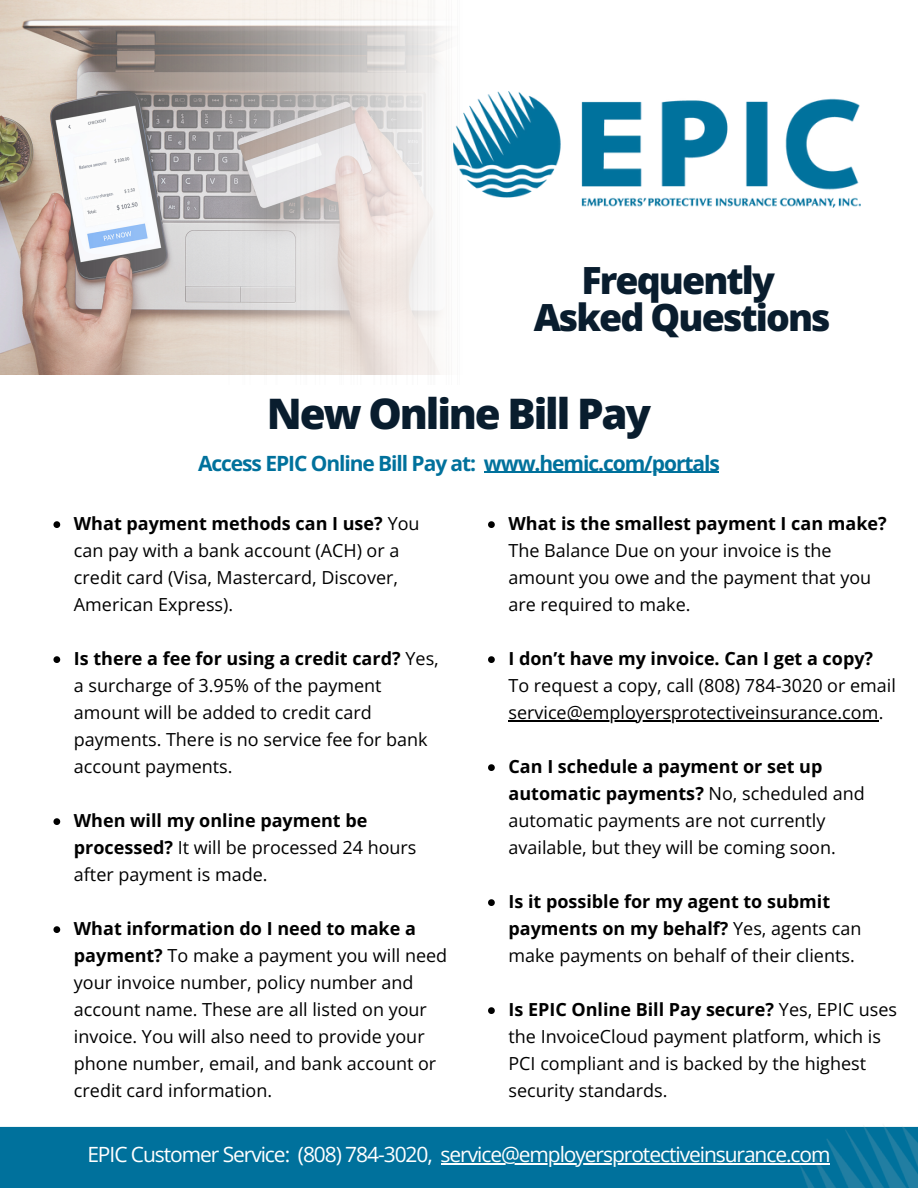
<style>
.page{position:relative;width:918px;height:1188px;background:#fff}
.page>*{position:absolute;margin:0;border:0;box-sizing:border-box;transform-origin:0 0}
.t1{font:800 42.15px "Open Sans";letter-spacing:-.05em;color:#091d2e}
.t2{font:800 37.5px/37.2px "Open Sans";letter-spacing:-.05em;color:#091d2e;text-align:center}
.t3{font:21px "Open Sans";letter-spacing:-.05em;color:#fff}
.t4{font:700 21px "Open Sans";letter-spacing:-.05em;color:#00719c}
.t5{font:18px/27px "Open Sans";color:#000}
.t6{font:700 18px/27px "Open Sans";color:#000}
.s1{font-weight:700}
.s2{font-weight:400}
</style>
<div class="page">
<img style="left:0;top:0;width:454px;height:375px">
<svg style="left:53px;top:521px;width:7px;height:7px"></svg>
<svg style="left:53px;top:656px;width:7px;height:7px"></svg>
<svg style="left:53px;top:818px;width:7px;height:7px"></svg>
<svg style="left:53px;top:926px;width:7px;height:7px"></svg>
<div style="left:0;top:1127px;width:762px;height:61px;background:#00719c"></div>
<img style="left:454px;top:92px;width:407px;height:116px">
<img style="left:762px;top:1126px;width:156px;height:62px">
<svg style="left:488px;top:521px;width:7px;height:7px"></svg>
<svg style="left:488px;top:656px;width:7px;height:7px"></svg>
<hr style="left:509px;top:720px;width:370px;height:2px;background:#000">
<svg style="left:488px;top:764px;width:7px;height:7px"></svg>
<svg style="left:488px;top:899px;width:7px;height:7px"></svg>
<svg style="left:488px;top:1007px;width:7px;height:7px"></svg>
<hr style="left:484px;top:472px;width:235px;height:1px;background:#00719c">
<hr style="left:441px;top:1163px;width:389px;height:1px;background:#fff">
<p class="t2" style="left:534px;top:261px;width:298px">Frequently<br>Asked Questions</p>
<p class="t1" style="left:267px;top:384px;width:386px">New Online Bill Pay</p>
<p class="t4" style="left:198px;top:448px;width:523px">Access EPIC Online Bill Pay at: www.hemic.com/portals</p>
<h2 class="t5" style="left:74px;top:510px;width:347px"><span class="s1">What payment methods can I use?</span> You can pay with a bank account (ACH) or a credit card (Visa, Mastercard, Discover, American Express).</h2>
<p class="t5" style="left:74px;top:645px;width:367px"><span class="s1">Is there a fee for using a credit card?</span> Yes, a surcharge of 3.95% of the payment amount will be added to credit card payments. There is no service fee for bank account payments.</p>
<h1 class="t5" style="left:74px;top:807px;width:344px"><span class="s1">When will my online payment be processed?</span> It will be processed 24 hours after payment is made.</h1>
<h3 class="t5" style="left:74px;top:915px;width:375px"><span class="s1">What information do I need to make a payment?</span> To make a payment you will need your invoice number, policy number and account name. These are all listed on your invoice. You will also need to provide your phone number, email, and bank account or credit card information.</h3>
<p class="t5" style="left:509px;top:510px;width:380px"><span class="s1">What is the smallest payment I can make?<br></span>The Balance Due on your invoice is the amount you owe and the payment that you are required to make.</p>
<p class="t5" style="left:509px;top:645px;width:389px"><span class="s1">I don’t have my invoice. Can I get a copy?<br></span>To request a copy, call (808) 784-3020 or email</p>
<p class="t5" style="left:509px;top:699px;width:376px">service@employersprotectiveinsurance.com.</p>
<p class="t6" style="left:509px;top:753px;width:358px">Can I schedule a payment or set up automatic payments? <span class="s2">No, scheduled and</span></p>
<p class="t5" style="left:509px;top:807px;width:329px">automatic payments are not currently available, but they will be coming soon.</p>
<p class="t6" style="left:509px;top:888px;width:354px">Is it possible for my agent to submit payments on my behalf? <span class="s2">Yes, agents can</span></p>
<p class="t5" style="left:509px;top:942px;width:348px">make payments on behalf of their clients.</p>
<p class="t5" style="left:509px;top:996px;width:390px"><span class="s1">Is EPIC Online Bill Pay secure?</span> Yes, EPIC uses the InvoiceCloud payment platform, which is</p>
<p class="t5" style="left:509px;top:1050px;width:359px">PCI compliant and is backed by the highest security standards.</p>
<p class="t3" style="left:87px;top:1139px;width:745px">EPIC Customer Service: (808) 784-3020, service@employersprotectiveinsurance.com</p>
</div>
